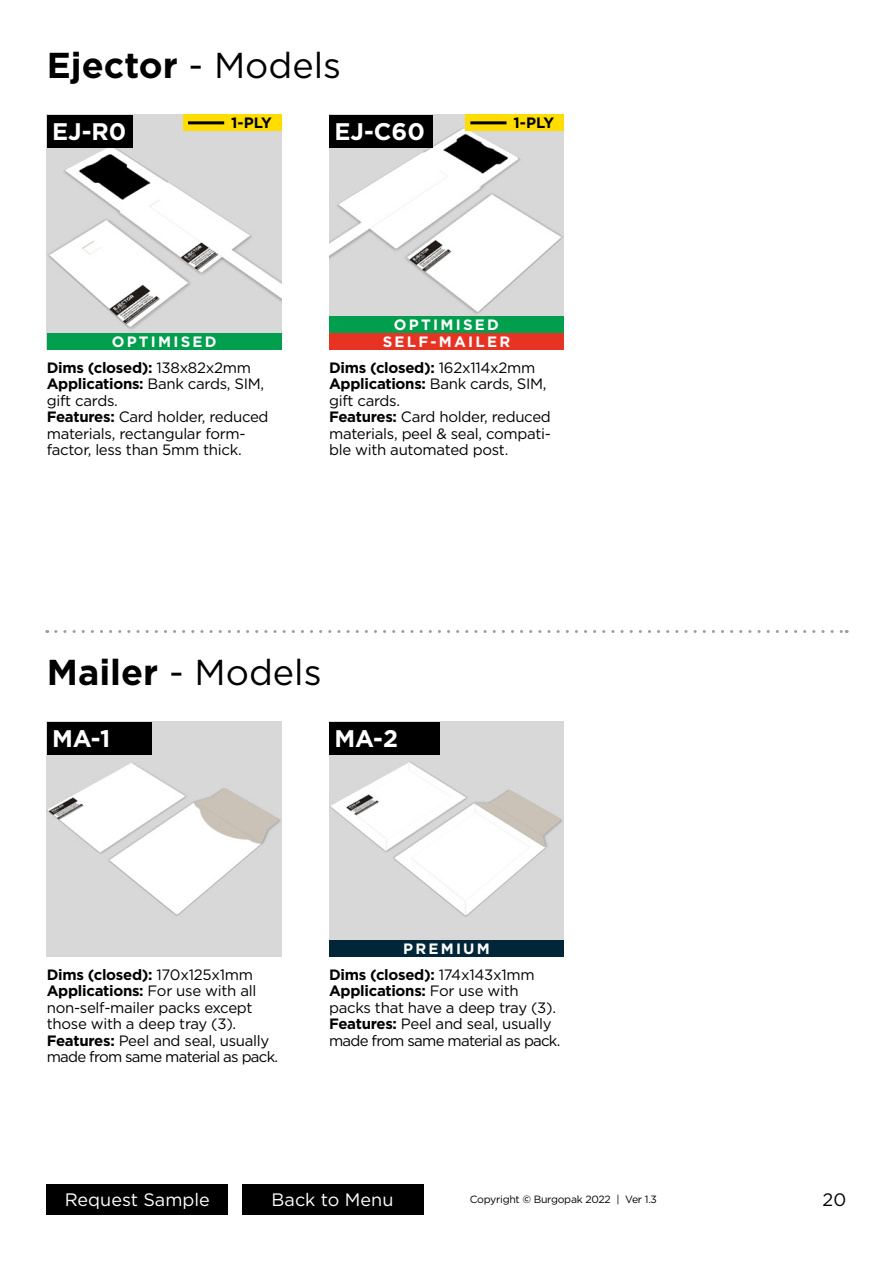
<style>
.page{position:relative;width:893px;height:1263px;background:#fff}
.page>*{position:absolute;margin:0;border:0;box-sizing:border-box;transform-origin:0 0}
.t1{font:700 36px "Gotham";color:#000}
.t2{font:36px "Gotham";color:#000}
.t3{font:700 24px "Gotham";color:#fff}
.t4{font:18px "Gotham";color:#fff}
.t5{font:18px "Gotham";color:#020203}
.t6{font:15px/16.5px "Gotham";letter-spacing:-.02em;color:#000}
.t7{font:700 15px "Gotham";letter-spacing:.15em;color:#fff}
.t8{font:700 15px "Gotham";letter-spacing:-.065em;color:#000}
.t9{font:10.5px "Gotham";letter-spacing:-.025em;color:#000}
.s1{font-weight:400}
.s2{font-weight:700}
.s3{font-weight:500}
</style>
<div class="page">
<img style="left:47px;top:115px;width:235px;height:218px">
<img style="left:329px;top:115px;width:235px;height:202px">
<div style="left:329px;top:115px;width:103px;height:32px;background:#000"></div>
<div style="left:47px;top:115px;width:85px;height:32px;background:#000"></div>
<svg style="left:56px;top:630px;width:791px;height:3px"></svg>
<div style="left:183px;top:115px;width:99px;height:16px;background:#fd0"></div>
<hr style="left:188px;top:121px;width:36px;height:3px;background:#000">
<div style="left:466px;top:115px;width:98px;height:16px;background:#fd0"></div>
<hr style="left:470px;top:121px;width:36px;height:3px;background:#000">
<div style="left:329px;top:317px;width:235px;height:16px;background:#009e4d"></div>
<div style="left:47px;top:333px;width:235px;height:16px;background:#009e4d"></div>
<div style="left:242px;top:1184px;width:181px;height:31px;background:#000"></div>
<div style="left:47px;top:1184px;width:181px;height:31px;background:#000"></div>
<img style="left:47px;top:722px;width:235px;height:234px">
<img style="left:329px;top:722px;width:235px;height:218px">
<div style="left:329px;top:722px;width:111px;height:32px;background:#000"></div>
<div style="left:329px;top:940px;width:235px;height:16px;background:#002638"></div>
<div style="left:47px;top:722px;width:104px;height:32px;background:#000"></div>
<div style="left:329px;top:333px;width:235px;height:16px;background:#e63323"></div>
<h1 class="t1" style="left:47px;top:44px;width:296px">Ejector <span class="s1">- Models</span></h1>
<p class="t8" style="left:231px;top:114px;width:42px">1-PLY</p>
<p class="t8" style="left:514px;top:114px;width:42px">1-PLY</p>
<h2 class="t3" style="left:52px;top:118px;width:76px">EJ-R0</h2>
<h2 class="t3" style="left:334px;top:118px;width:92px">EJ-C60</h2>
<p class="t7" style="left:112px;top:333px;width:106px">OPTIMISED</p>
<p class="t7" style="left:394px;top:316px;width:106px">OPTIMISED</p>
<p class="t7" style="left:383px;top:333px;width:129px">SELF-MAILER</p>
<p class="t6" style="left:47px;top:359px;width:223px"><span class="s2">Dims (closed):</span> 138x82x2mm<br><span class="s2">Applications:</span> Bank cards, SIM, gift cards.<br><span class="s2">Features:</span> Card holder, reduced materials, rectangular form&shy;factor, less than 5mm thick.</p>
<p class="t6" style="left:329px;top:359px;width:223px"><span class="s2">Dims (closed):</span> 162x114x2mm<br><span class="s2">Applications:</span> Bank cards, SIM, gift cards.<br><span class="s2">Features:</span> Card holder, reduced materials, peel &amp; seal, compati&shy;ble with automated post.</p>
<h1 class="t2" style="left:47px;top:652px;width:276px"><span class="s2">Mailer</span> - Models</h1>
<h2 class="t3" style="left:52px;top:725px;width:60px">MA-1</h2>
<h2 class="t3" style="left:334px;top:725px;width:65px">MA-2</h2>
<p class="t7" style="left:403px;top:940px;width:88px">PREMIUM</p>
<p class="t6" style="left:47px;top:966px;width:233px"><span class="s2">Dims (closed):</span> 170x125x1mm<br><span class="s2">Applications:</span> For use with all non-self-mailer packs except those with a deep tray (3).<br><span class="s2">Features:</span> Peel and seal, usually made from same material as pack.</p>
<p class="t6" style="left:329px;top:966px;width:233px"><span class="s2">Dims (closed):</span> 174x143x1mm<br><span class="s2">Applications:</span> For use with packs that have a deep tray (3).<br><span class="s2">Features:</span> Peel and seal, usually made from same material as pack.</p>
<p class="t4" style="left:65px;top:1190px;width:147px">Request Sample</p>
<p class="t4" style="left:272px;top:1190px;width:123px">Back to Menu</p>
<p class="t5" style="left:822px;top:1190px;width:25px">20</p>
<p class="t9" style="left:470px;top:1194px;width:189px">Copyright <span class="s3">©</span> Burgopak 2022 | Ver 1.3</p>
</div>
